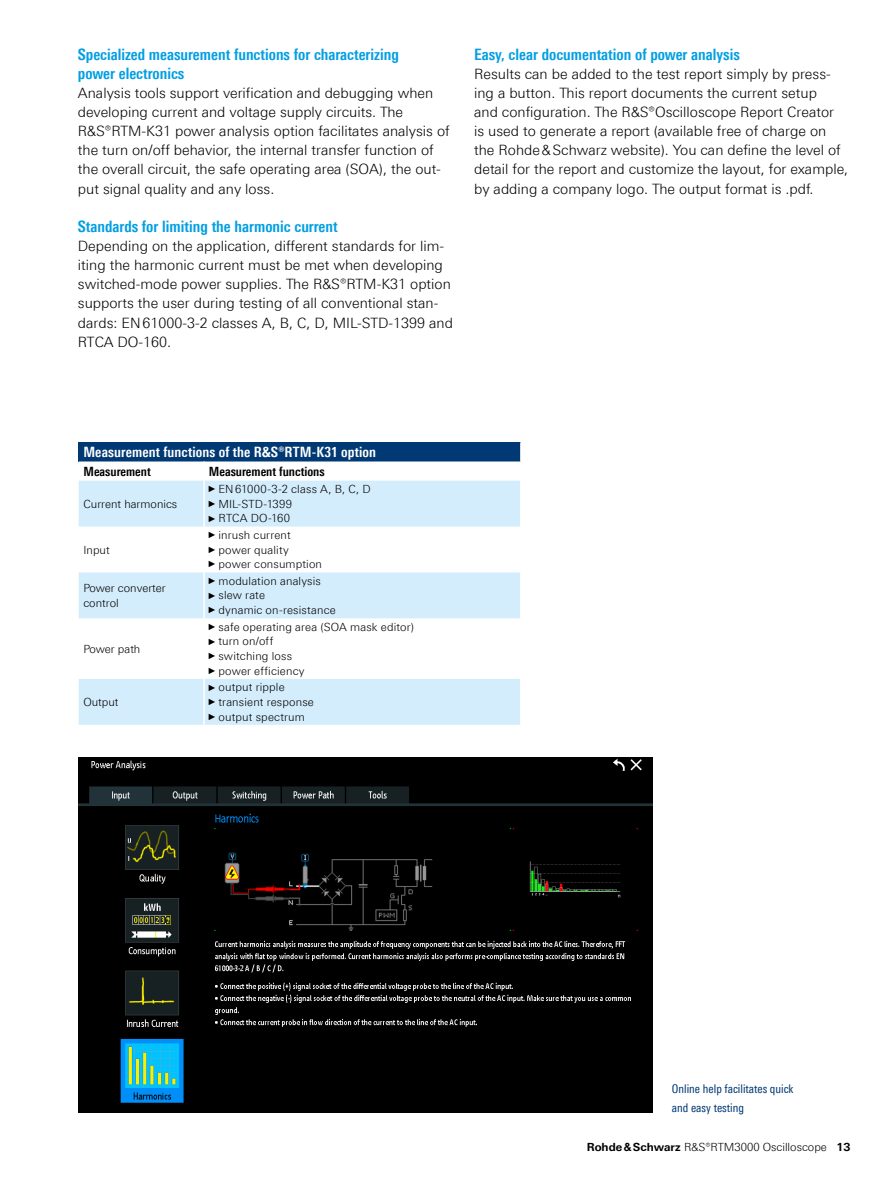
<style>
.page{position:relative;width:893px;height:1191px;background:#fff}
.page>*{position:absolute;margin:0;border:0;box-sizing:border-box;transform-origin:0 0}
.Absatzfett_cyan{font:700 condensed 15.75px/19.2px "Linotype Universfor RS";color:#009ee3}
.Haupttext_ohne_Abstand{font:300 14.25px/19.2px "Linotype Universfor RS";color:#000}
.Tabellenueberschrift{font:700 condensed 14.25px "Linotype Universfor RS";letter-spacing:.01em;color:#fff}
.Tabellefett{font:700 condensed 12.75px "Linotype Universfor RS";color:#000}
.Bildunterschrift{font:condensed 12px/19.2px "Linotype Universfor RS";color:#003973}
.Tabelletext{font:300 11.25px/14.7px "Linotype Universfor RS";letter-spacing:.01em;color:#000}
.s1{font-family:"Arial Narrow";font-weight:400;font-size:9px}
.s2{font-weight:700}
</style>
<div class="page">
<img style="left:79px;top:758px;width:574px;height:354px">
<div style="left:79px;top:442px;width:442px;height:19px;background:#003973"></div>
<svg style="left:79px;top:461px;width:441px;height:1px"></svg>
<svg style="left:79px;top:480px;width:441px;height:245px;fill:#d4edfc"></svg>
<hr style="left:203px;top:480px;width:2px;height:46px;background:#fff">
<hr style="left:203px;top:526px;width:2px;height:46px;background:#fff">
<hr style="left:203px;top:572px;width:2px;height:46px;background:#fff">
<hr style="left:203px;top:618px;width:2px;height:61px;background:#fff">
<hr style="left:203px;top:679px;width:2px;height:46px;background:#fff">
<svg style="left:520px;top:442px;width:1px;height:20px"></svg>
<p class="Absatzfett_cyan" style="left:78px;top:44px;width:322px">Specialized measurement functions for characterizing power electronics</p>
<p class="Haupttext_ohne_Abstand" style="left:78px;top:83px;width:373px">Analysis tools support verification and debugging when developing current and voltage supply circuits. The R&amp;S®RTM-K31 power analysis option facilitates analysis of the turn on/off behavior, the internal -transfer function of the overall circuit, the safe operating area (SOA), the out&shy;put signal quality and any loss.</p>
<p class="Absatzfett_cyan" style="left:78px;top:216px;width:261px">Standards for limiting the harmonic current</p>
<p class="Haupttext_ohne_Abstand" style="left:78px;top:236px;width:377px">Depending on the application, different standards for lim&shy;iting the harmonic current must be met when developing switched-mode power supplies. The R&amp;S®RTM-K31 option supports the user during testing of all conventional stan&shy;dards: EN61000-3-2 classes A, B, C, D, MIL-STD-1399 and RTCA DO-160.</p>
<p class="Absatzfett_cyan" style="left:474px;top:44px;width:267px">Easy, clear documentation of power analysis</p>
<p class="Haupttext_ohne_Abstand" style="left:474px;top:64px;width:376px">Results can be added to the test report simply by press&shy;ing a button. This report documents the current setup<br>and configuration. The R&amp;S®Oscilloscope Report Creator<br>is used to generate a report (available free of charge on the Rohde&amp;Schwarz website). You can define the level of detail for the report and customize the layout, for example, by adding a company logo. The output format is .pdf.</p>
<p class="Tabellenueberschrift" style="left:83px;top:443px;width:294px">Measurement functions of the R&amp;S®RTM-K31 option</p>
<p class="Tabellefett" style="left:83px;top:463px;width:69px">Measurement</p>
<p class="Tabellefett" style="left:209px;top:463px;width:117px">Measurement functions</p>
<p class="Tabelletext" style="left:83px;top:496px;width:95px">Current harmonics</p>
<p class="Tabelletext" style="left:209px;top:481px;width:163px"><span class="s1">►</span>EN61000-3-2 class A, B, C, D</p>
<p class="Tabelletext" style="left:209px;top:496px;width:85px"><span class="s1">►</span>MIL-STD-1399</p>
<p class="Tabelletext" style="left:209px;top:511px;width:83px"><span class="s1">►</span>RTCA DO-160</p>
<p class="Tabelletext" style="left:83px;top:542px;width:28px">Input</p>
<p class="Tabelletext" style="left:83px;top:580px;width:84px">Power converter control</p>
<p class="Tabelletext" style="left:83px;top:641px;width:59px">Power path</p>
<p class="Tabelletext" style="left:83px;top:694px;width:37px">Output</p>
<p class="Tabelletext" style="left:209px;top:527px;width:83px"><span class="s1">►</span>inrush current</p>
<p class="Tabelletext" style="left:209px;top:542px;width:81px"><span class="s1">►</span>power quality</p>
<p class="Tabelletext" style="left:209px;top:557px;width:115px"><span class="s1">►</span>power consumption</p>
<p class="Tabelletext" style="left:209px;top:573px;width:114px"><span class="s1">►</span>modulation analysis</p>
<p class="Tabelletext" style="left:209px;top:588px;width:58px"><span class="s1">►</span>slew rate</p>
<p class="Tabelletext" style="left:209px;top:602px;width:128px"><span class="s1">►</span>dynamic on-resistance</p>
<p class="Tabelletext" style="left:209px;top:619px;width:207px"><span class="s1">►</span>safe operating area (SOA mask editor)</p>
<p class="Tabelletext" style="left:209px;top:634px;width:66px"><span class="s1">►</span>turn on/off</p>
<p class="Tabelletext" style="left:209px;top:648px;width:85px"><span class="s1">►</span>switching loss</p>
<p class="Tabelletext" style="left:209px;top:663px;width:97px"><span class="s1">►</span>power efficiency</p>
<p class="Tabelletext" style="left:209px;top:680px;width:77px"><span class="s1">►</span>output ripple</p>
<p class="Tabelletext" style="left:209px;top:694px;width:107px"><span class="s1">►</span>transient response</p>
<p class="Tabelletext" style="left:209px;top:709px;width:98px"><span class="s1">►</span>output spectrum</p>
<p class="Bildunterschrift" style="left:672px;top:1079px;width:123px">Online help facilitates quick and easy testing</p>
<p class="Tabelletext" style="left:587px;top:1139px;width:265px"><span class="s2">Rohde&amp;Schwarz</span> R&amp;S®RTM3000 Oscilloscope <span class="s2">13</span></p>
</div>
